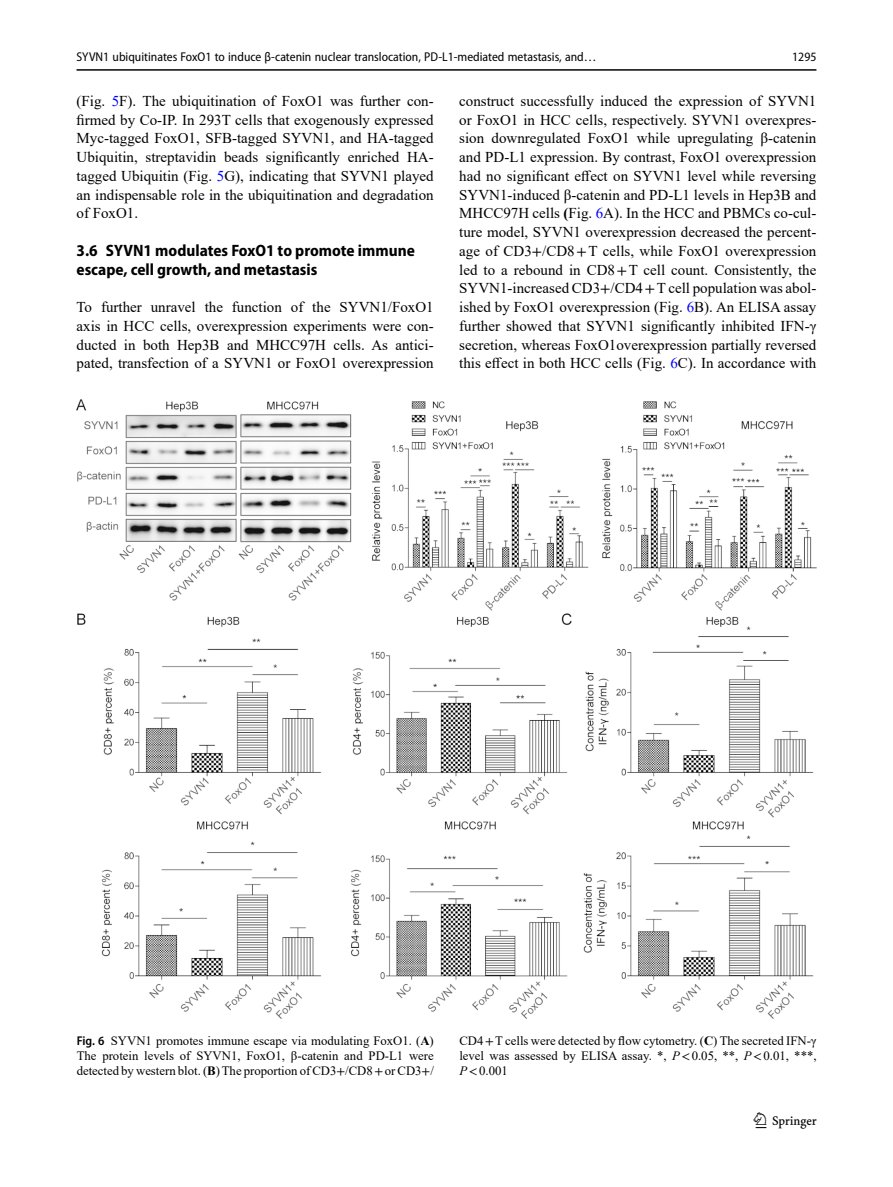
<style>
.page{position:relative;width:893px;height:1187px;background:#fff}
.page>*{position:absolute;margin:0;border:0;box-sizing:border-box;transform-origin:0 0}
.t1{font:22.5px "Springnew";color:#000}
.Head_2{font:700 semi-condensed 16.5px/18.8px "Myriad Pro";color:#000}
.Body_Text{font:15px/18.8px "Times New Roman";color:#000;text-align:justify}
.Figure_Caption{font:12.75px/15px "Times New Roman";color:#000;text-align:justify}
.t2{font:semi-condensed 12.75px "Myriad Pro";color:#000}
.s1{font-weight:700}
.s2{color:#00f}
.s3{font-family:"STIX"}
.s4{font-family:"Myriad Pro";font-weight:600;font-stretch:semi-condensed}
.s5{font-style:italic}
</style>
<div class="page">
<hr style="left:77px;top:69px;width:739px;height:2px;background:#000">
<img style="left:77px;top:399px;width:740px;height:619px">
<p class="t2" style="left:77px;top:49px;width:521px">SYVN1 ubiquitinates FoxO1 to induce β-catenin nuclear translocation, PD-L1-mediated metastasis, and…</p>
<p class="Body_Text" style="left:459px;top:91px;width:359px">construct successfully induced the expression of SYVN1 or FoxO1 in HCC cells, respectively. SYVN1 overexpres&shy;sion downregulated FoxO1 while upregulating β-catenin and PD-L1 expression. By contrast, FoxO1 overexpression had no significant effect on SYVN1 level while reversing SYVN1-induced β-catenin and PD-L1 levels in Hep3B and MHCC97H cells <span class="s1">(</span>Fig. <span class="s2">6</span>A). In the HCC and PBMCs co-cul&shy;ture model, SYVN1 overexpression decreased the percent&shy;age of CD3<span class="s3">+</span>/CD8<span class="s3">+</span>T cells, while FoxO1 overexpression led to a rebound in CD8<span class="s3">+</span>T cell count. Consistently, the SYVN1-increased CD3<span class="s3">+</span>/CD4<span class="s3">+</span>T cell population was abol&shy;ished by FoxO1 overexpression (Fig. <span class="s2">6</span>B). An ELISA assay further showed that SYVN1 significantly inhibited IFN-γ secretion, whereas FoxO1overexpression partially reversed this effect in both HCC cells (Fig. <span class="s2">6</span>C). In accordance with</p>
<p class="t2" style="left:792px;top:49px;width:26px">1295</p>
<p class="Body_Text" style="left:77px;top:91px;width:359px">(Fig. <span class="s2">5</span>F). The ubiquitination of FoxO1 was further con&shy;firmed by Co-IP. In 293T cells that exogenously expressed Myc-tagged FoxO1, SFB-tagged SYVN1, and HA-tagged Ubiquitin, streptavidin beads significantly enriched HA&shy;tagged Ubiquitin (Fig. <span class="s2">5</span>G), indicating that SYVN1 played an indispensable role in the ubiquitination and degradation of FoxO1.</p>
<p class="Head_2" style="left:77px;top:241px;width:340px">3.6 SYVN1 modulates FoxO1 to promote immune escape, cell growth, and metastasis</p>
<p class="Body_Text" style="left:77px;top:297px;width:359px">To further unravel the function of the SYVN1/FoxO1 axis in HCC cells, overexpression experiments were con&shy;ducted in both Hep3B and MHCC97H cells. As antici&shy;pated, transfection of a SYVN1 or FoxO1 overexpression</p>
<p class="Figure_Caption" style="left:77px;top:1032px;width:359px"><span class="s4">Fig. 6</span> SYVN1 promotes immune escape via modulating FoxO1. (<span class="s1">A</span>)<br>The protein levels of SYVN1, FoxO1, β-catenin and PD-L1 were detected by western blot. (<span class="s1">B</span>) The proportion of CD3<span class="s3">+</span>/CD8<span class="s3">+</span>or CD3<span class="s3">+</span>/</p>
<p class="Figure_Caption" style="left:459px;top:1032px;width:359px">CD4<span class="s3">+</span>T cells were detected by flow cytometry. (<span class="s1">C</span>) The secreted IFN-γ level was assessed by ELISA assay. *, <span class="s5">P</span><span class="s3">&lt;</span>0.05, **, <span class="s5">P</span><span class="s3">&lt;</span>0.01, ***, <span class="s5">P</span><span class="s3">&lt;</span>0.001</p>
<h1 class="t1" style="left:756px;top:1107px;width:63px">1 3</h1>
</div>
